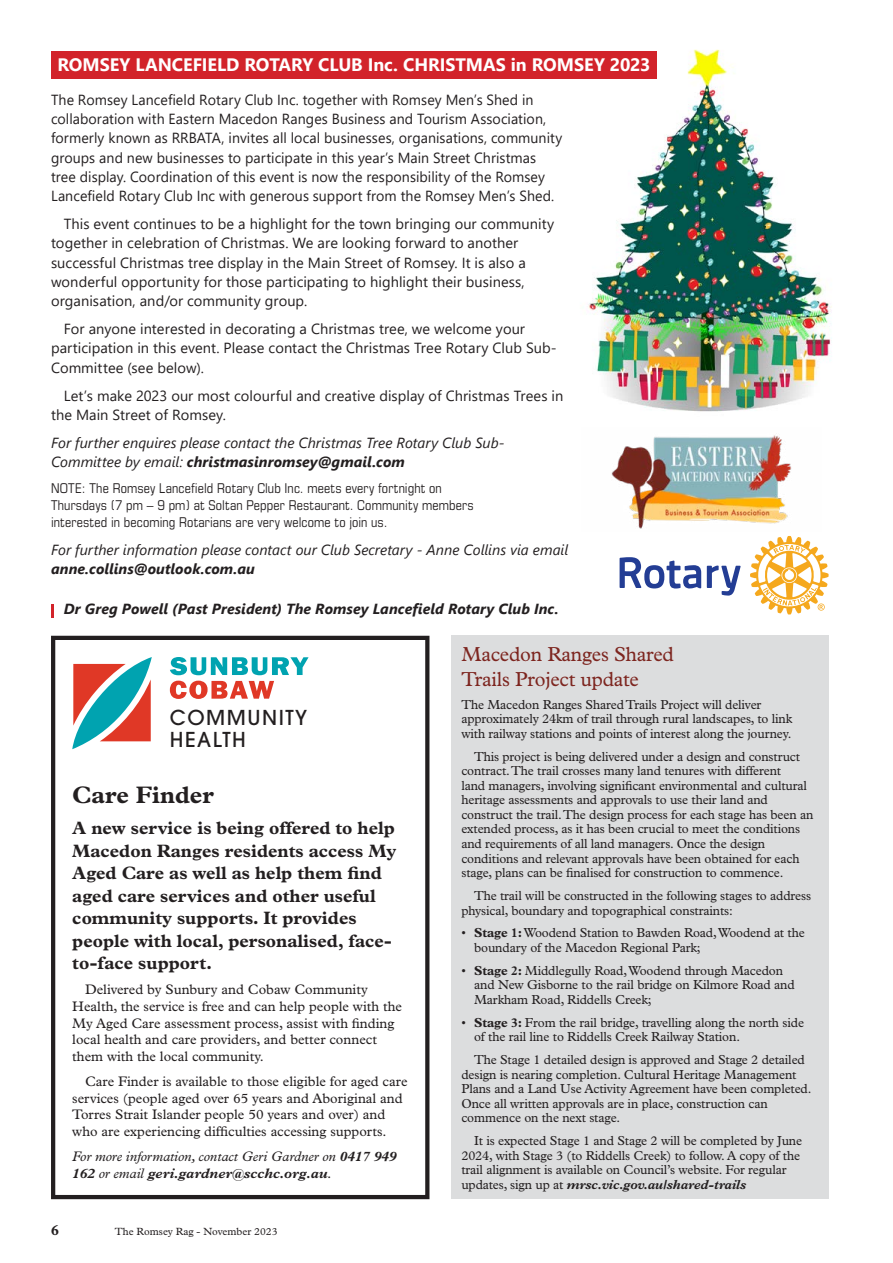
<style>
.page{position:relative;width:893px;height:1263px;background:#fff}
.page>*{position:absolute;margin:0;border:0;box-sizing:border-box;transform-origin:0 0}
.t1{font:700 24px "Plantin";color:#231f20}
.t2{font:20.4px/24.5px "Plantin";letter-spacing:-.01em;color:#7d251f}
.t3{font:500 20.4px/21.5px "Avant Garde";letter-spacing:.075em;color:#231f20}
.t4{font:700 18px/22.5px "Plantin";color:#231f20}
.t5{font:700 18px "Segoe UI";letter-spacing:-.005em;color:#fff}
.t6{font:700 15px "Plantin";color:#231f20}
.t7{font:14.7px/19.4px "Segoe UI";letter-spacing:.005em;color:#231f20}
.t8{font:italic 14.7px/19.4px "Segoe UI";color:#231f20}
.t9{font:italic 700 14.7px "Segoe UI";letter-spacing:.005em;color:#231f20}
.t10{font:13.8px/16.6px "Plantin";color:#231f20}
.t11{font:italic 13.8px/16.6px "Plantin";color:#231f20}
.t12{font:condensed 13.5px/17.1px "Eurostile";letter-spacing:.01em;color:#231f20}
.t13{font:13.05px/14.5px "Plantin";letter-spacing:-.01em;color:#231f20}
.t14{font:10.5px "Plantin";color:#231f20}
.s1{font-weight:700}
.s2{font-weight:700;font-style:italic}
</style>
<div class="page">
<img style="left:588px;top:49px;width:244px;height:363px">
<div style="left:51px;top:636px;width:378px;height:563px;border:4px solid #231f20"></div>
<svg style="left:170px;top:657px;width:139px;height:18px"></svg>
<svg style="left:170px;top:681px;width:104px;height:18px"></svg>
<svg style="left:72px;top:657px;width:80px;height:92px"></svg>
<div style="left:51px;top:51px;width:606px;height:28px;background:#d2232a"></div>
<svg style="left:51px;top:604px;width:2px;height:13px"></svg>
<svg style="left:620px;top:557px;width:121px;height:39px"></svg>
<svg style="left:750px;top:536px;width:79px;height:78px"></svg>
<img style="left:611px;top:435px;width:181px;height:94px">
<div style="left:451px;top:636px;width:378px;height:563px;background:#dcddde"></div>
<h3 class="t5" style="left:57px;top:47px;width:595px">ROMSEY LANCEFIELD ROTARY CLUB Inc. CHRISTMAS in ROMSEY 2023</h3>
<p class="t7" style="left:51px;top:89px;width:513px">The Romsey Lancefield Rotary Club Inc. together with Romsey Men’s Shed in collaboration with Eastern Macedon Ranges Business and Tourism Association, formerly known as RRBATA, invites all local businesses, organisations, community groups and new businesses to participate in this year’s Main Street Christmas tree display. Coordination of this event is now the responsibility of the Romsey Lancefield Rotary Club Inc with generous support from the Romsey Men’s Shed.</p>
<p class="t7" style="left:51px;top:213px;width:505px;text-indent:13px">This event continues to be a highlight for the town bringing our community together in celebration of Christmas. We are looking forward to another successful Christmas tree display in the Main Street of Romsey. It is also a wonderful opportunity for those participating to highlight their business, organisation, and/or community group.</p>
<p class="t7" style="left:51px;top:318px;width:507px;text-indent:13px">For anyone interested in decorating a Christmas tree, we welcome your participation in this event. Please contact the Christmas Tree Rotary Club Sub-<br>Committee (see below).</p>
<p class="t7" style="left:51px;top:384px;width:514px;text-indent:13px">Let’s make 2023 our most colourful and creative display of Christmas Trees in the Main Street of Romsey.</p>
<p class="t8" style="left:51px;top:430px;width:455px">For further enquires please contact the Christmas Tree Rotary Club Sub-<br>Committee by email: <span class="s1">christmasinromsey@gmail.com</span></p>
<p class="t12" style="left:51px;top:479px;width:424px">NOTE: The Romsey Lancefield Rotary Club Inc. meets every fortnight on<br>Thursdays (7 pm – 9 pm) at Soltan Pepper Restaurant. Community members interested in becoming Rotarians are very welcome to join us.</p>
<p class="t8" style="left:51px;top:537px;width:519px">For further information please contact our Club Secretary - Anne Collins via email</p>
<p class="t9" style="left:51px;top:555px;width:205px">anne.collins@outlook.com.au</p>
<p class="t9" style="left:64px;top:595px;width:496px">Dr Greg Powell (Past President) The Romsey Lancefield Rotary Club Inc.</p>
<h2 class="t2" style="left:461px;top:642px;width:214px">Macedon Ranges Shared<br>Trails Project update</h2>
<p class="t13" style="left:461px;top:697px;width:332px">The Macedon Ranges Shared Trails Project will deliver approximately 24km of trail through rural landscapes, to link with railway stations and points of interest along the journey.</p>
<p class="t13" style="left:461px;top:749px;width:353px;text-indent:13px">This project is being delivered under a design and construct contract. The trail crosses many land tenures with different<br>land managers, involving significant environmental and cultural heritage assessments and approvals to use their land and construct the trail. The design process for each stage has been an extended process, as it has been crucial to meet the conditions and requirements of all land managers. Once the design conditions and relevant approvals have been obtained for each stage, plans can be finalised for construction to commence.</p>
<p class="t13" style="left:461px;top:888px;width:351px;text-indent:13px">The trail will be constructed in the following stages to address physical, boundary and topographical constraints:</p>
<p class="t13" style="left:474px;top:926px;width:332px;text-indent:-13px">• <span class="s1">Stage 1:</span> Woodend Station to Bawden Road, Woodend at the boundary of the Macedon Regional Park;</p>
<p class="t13" style="left:474px;top:963px;width:322px;text-indent:-13px">• <span class="s1">Stage 2:</span> Middlegully Road, Woodend through Macedon and New Gisborne to the rail bridge on Kilmore Road and<br>Markham Road, Riddells Creek;</p>
<p class="t13" style="left:474px;top:1015px;width:331px;text-indent:-13px">• <span class="s1">Stage 3:</span> From the rail bridge, travelling along the north side of the rail line to Riddells Creek Railway Station.</p>
<p class="t13" style="left:461px;top:1052px;width:352px;text-indent:13px">The Stage 1 detailed design is approved and Stage 2 detailed design is nearing completion. Cultural Heritage Management Plans and a Land Use Activity Agreement have been completed.<br>Once all written approvals are in place, construction can commence on the next stage.</p>
<p class="t13" style="left:461px;top:1133px;width:342px;text-indent:13px">It is expected Stage 1 and Stage 2 will be completed by June 2024, with Stage 3 (to Riddells Creek) to follow. A copy of the trail alignment is available on Council’s website. For regular updates, sign up at <span class="s2">mrsc.vic.gov.au/shared-trails</span></p>
<h2 class="t3" style="left:170px;top:707px;width:139px">COMMUNITY<br>HEALTH</h2>
<h1 class="t1" style="left:72px;top:781px;width:143px">Care Finder</h1>
<h3 class="t4" style="left:72px;top:817px;width:326px">A new service is being offered to help Macedon Ranges residents access My Aged Care as well as help them find aged care services and other useful community supports. It provides people with local, personalised, face&shy;to-face support.</h3>
<p class="t10" style="left:72px;top:981px;width:331px;text-indent:13px">Delivered by Sunbury and Cobaw Community Health, the service is free and can help people with the My Aged Care assessment process, assist with finding local health and care providers, and better connect them with the local community.</p>
<p class="t10" style="left:72px;top:1073px;width:337px;text-indent:13px">Care Finder is available to those eligible for aged care services (people aged over 65 years and Aboriginal and Torres Strait Islander people 50 years and over) and who are experiencing difficulties accessing supports.</p>
<p class="t11" style="left:72px;top:1148px;width:326px">For more information, contact Geri Gardner on <span class="s1">0417 949<br>162</span> or email <span class="s1">geri.gardner@scchc.org.au</span>.</p>
<p class="t6" style="left:51px;top:1221px;width:9px">6</p>
<p class="t14" style="left:115px;top:1225px;width:164px">The Romsey Rag - November 2023</p>
</div>
